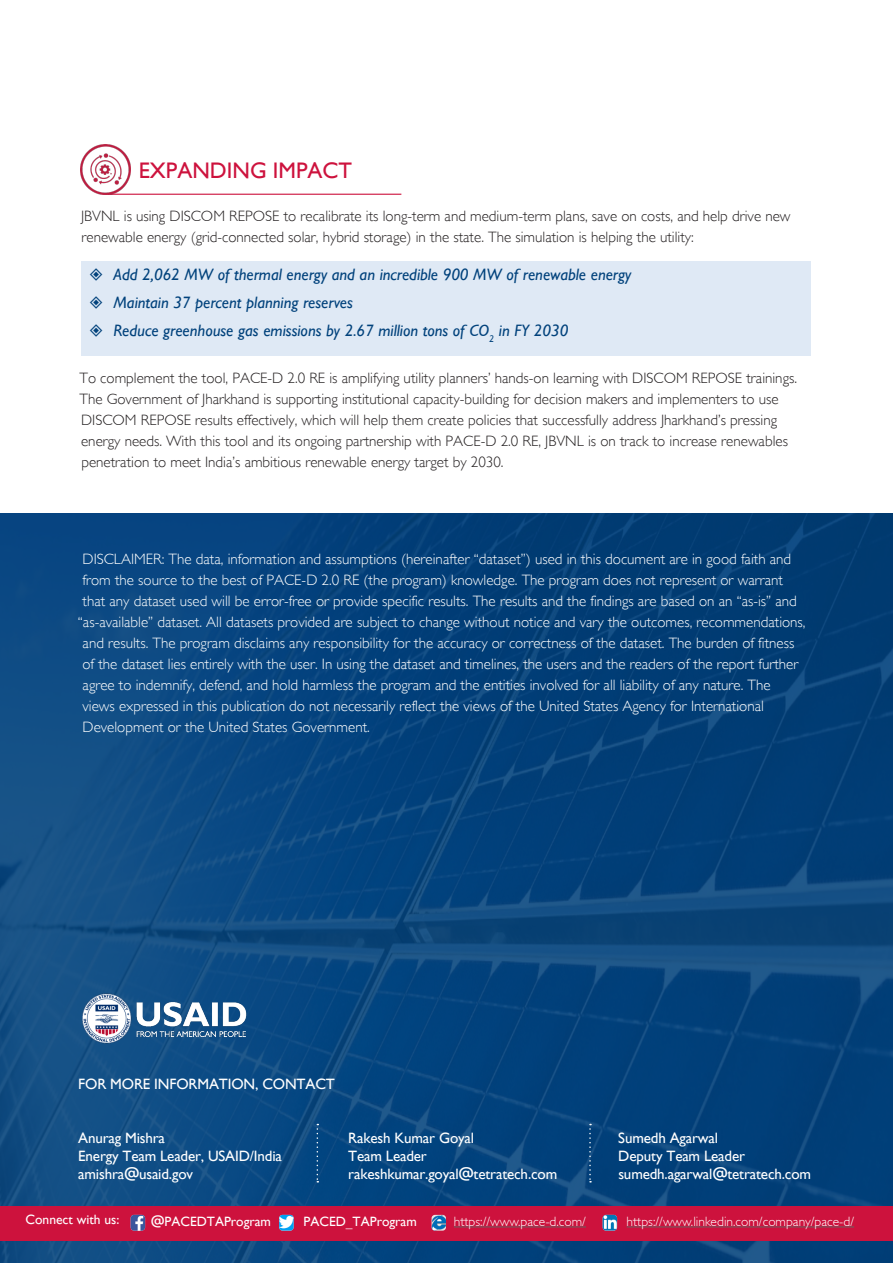
<style>
.page{position:relative;width:893px;height:1263px;background:#fff}
.page>*{position:absolute;margin:0;border:0;box-sizing:border-box;transform-origin:0 0}
.t1{font:22.5px "Gill Sans";color:#cd123d}
.t2{font:italic 16.5px "Gill Sans";color:#01427c}
.t3{font:300 15px "Gill Sans";color:#fff}
.t4{font:300 15px/21px "Gill Sans";color:#231f20}
.t5{font:15px "Gill Sans";letter-spacing:-.01em;color:#fff}
.t6{font:300 13.5px "Gill Sans";color:#fff}
.t7{font:13.5px "Gill Sans";color:#fff}
</style>
<div class="page">
<img style="left:0;top:513px;width:893px;height:750px">
<img style="left:60px;top:987px;width:209px;height:72px">
<svg style="left:317px;top:1124px;width:1px;height:58px"></svg>
<svg style="left:589px;top:1124px;width:2px;height:58px"></svg>
<div style="left:0;top:1206px;width:893px;height:35px;background:#cd123d"></div>
<img style="left:432px;top:1215px;width:14px;height:15px">
<hr style="left:454px;top:1226px;width:132px;height:1px;background:#676362">
<hr style="left:627px;top:1226px;width:227px;height:1px;background:#676362">
<img style="left:131px;top:1215px;width:14px;height:15px">
<img style="left:279px;top:1215px;width:15px;height:15px">
<img style="left:603px;top:1215px;width:14px;height:15px">
<hr style="left:108px;top:194px;width:293px;height:1px;background:#cd123d">
<img style="left:81px;top:145px;width:50px;height:50px">
<div style="left:81px;top:261px;width:729px;height:95px;background:#dfe9f5"></div>
<p class="t1" style="left:139px;top:157px;width:215px">EXPANDING IMPACT</p>
<p class="t4" style="left:81px;top:206px;width:711px">JBVNL is using DISCOM REPOSE to recalibrate its long-term and medium-term plans, save on costs, and help drive new renewable energy (grid-connected solar, hybrid storage) in the state. The simulation is helping the utility:</p>
<p class="t2" style="left:114px;top:264px;width:519px">Add 2,062 MW of thermal energy and an incredible 900 MW of renewable energy</p>
<p class="t2" style="left:114px;top:293px;width:241px">Maintain 37 percent planning reserves</p>
<p class="t2" style="left:114px;top:321px;width:456px">Reduce greenhouse gas emissions by 2.67 million tons of CO<sub>2</sub> in FY 2030</p>
<p class="t4" style="left:79px;top:368px;width:719px">To complement the tool, PACE-D 2.0 RE is amplifying utility planners’ hands-on learning with DISCOM REPOSE trainings.<br>The Government of Jharkhand is supporting institutional capacity-building for decision makers and implementers to use DISCOM REPOSE results effectively, which will help them create policies that successfully address Jharkhand’s pressing energy needs. With this tool and its ongoing partnership with PACE-D 2.0 RE, JBVNL is on track to increase renewables penetration to meet India’s ambitious renewable energy target by 2030.</p>
<p class="t3" style="left:83px;top:550px;width:710px">DISCLAIMER: The data, information and assumptions (hereinafter “dataset”) used in this document are in good faith and</p>
<p class="t3" style="left:83px;top:571px;width:702px">from the source to the best of PACE-D 2.0 RE (the program) knowledge. The program does not represent or warrant</p>
<p class="t3" style="left:83px;top:592px;width:716px">that any dataset used will be error-free or provide specific results. The results and the findings are based on an “as-is” and</p>
<p class="t3" style="left:78px;top:613px;width:729px">“as-available” dataset. All datasets provided are subject to change without notice and vary the outcomes, recommendations,</p>
<p class="t3" style="left:83px;top:634px;width:713px">and results. The program disclaims any responsibility for the accuracy or correctness of the dataset. The burden of fitness</p>
<p class="t3" style="left:83px;top:655px;width:717px">of the dataset lies entirely with the user. In using the dataset and timelines, the users and the readers of the report further</p>
<p class="t3" style="left:83px;top:676px;width:690px">agree to indemnify, defend, and hold harmless the program and the entities involved for all liability of any nature. The</p>
<p class="t3" style="left:83px;top:697px;width:683px">views expressed in this publication do not necessarily reflect the views of the United States Agency for International</p>
<p class="t3" style="left:83px;top:718px;width:289px">Development or the United States Government.</p>
<p class="t5" style="left:78px;top:1075px;width:258px">FOR MORE INFORMATION, CONTACT</p>
<p class="t5" style="left:78px;top:1129px;width:88px">Anurag Mishra</p>
<p class="t5" style="left:348px;top:1129px;width:127px">Rakesh Kumar Goyal</p>
<p class="t5" style="left:618px;top:1129px;width:101px">Sumedh Agarwal</p>
<p class="t5" style="left:78px;top:1147px;width:205px">Energy Team Leader, USAID/India</p>
<p class="t5" style="left:348px;top:1147px;width:80px">Team Leader</p>
<p class="t5" style="left:618px;top:1147px;width:128px">Deputy Team Leader</p>
<p class="t5" style="left:78px;top:1165px;width:116px">amishra@usaid.gov</p>
<p class="t5" style="left:348px;top:1165px;width:210px">rakeshkumar.goyal@tetratech.com</p>
<p class="t5" style="left:618px;top:1165px;width:194px">sumedh.agarwal@tetratech.com</p>
<p class="t7" style="left:26px;top:1211px;width:95px">Connect with us:</p>
<p class="t7" style="left:151px;top:1213px;width:122px">@PACEDTAProgram</p>
<p class="t7" style="left:304px;top:1213px;width:115px">PACED_TAProgram</p>
<p class="t6" style="left:454px;top:1214px;width:134px">https://www.pace-d.com/</p>
<p class="t6" style="left:627px;top:1214px;width:229px">https://www.linkedin.com/company/pace-d/</p>
</div>
